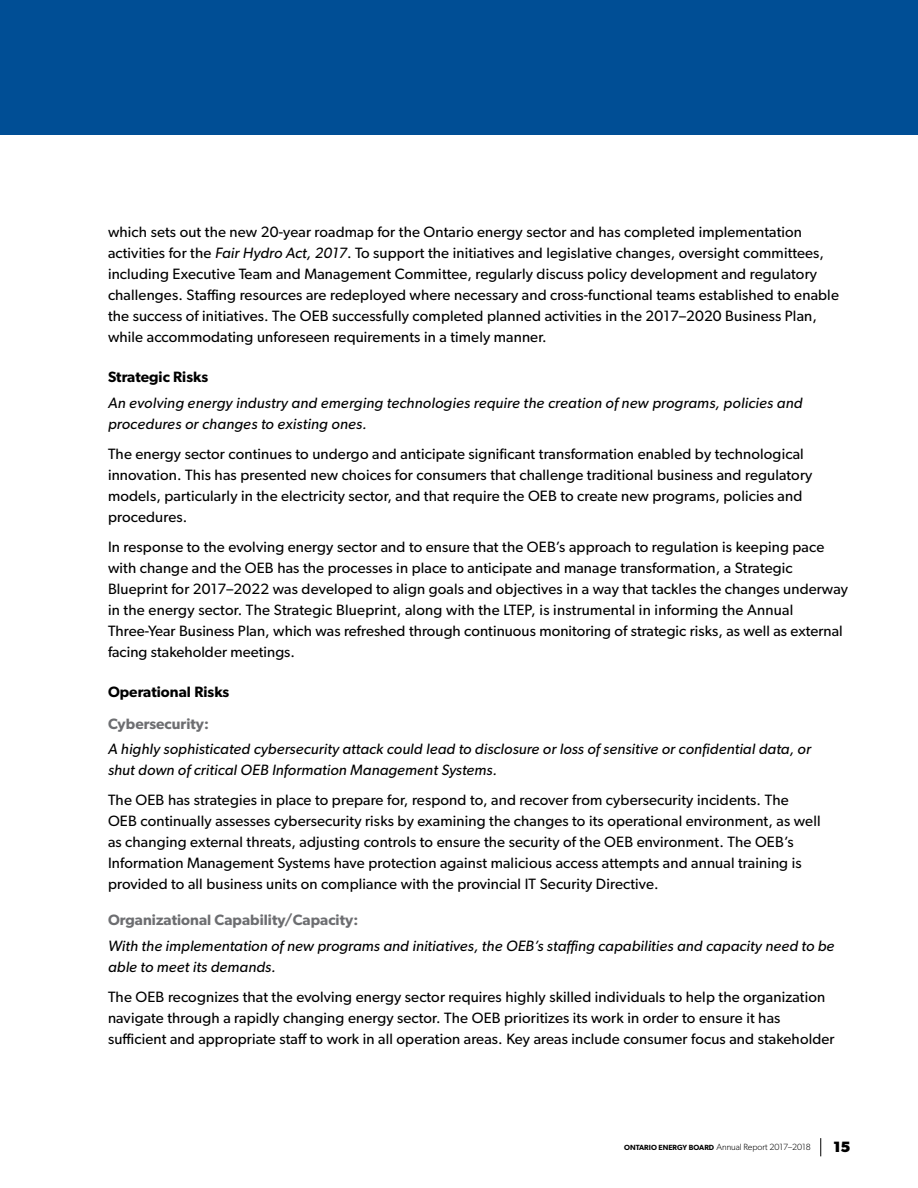
<style>
.page{position:relative;width:918px;height:1188px;background:#fff}
.page>*{position:absolute;margin:0;border:0;box-sizing:border-box;transform-origin:0 0}
.t1{font:15px/21px "Gibson";letter-spacing:.01em;color:#000}
.t2{font:italic 15px/25.5px "Gibson";letter-spacing:.01em;color:#000}
.t3{font:600 15px/31.5px "Gibson";letter-spacing:.005em;color:#000}
.t4{font:700 15px "Gibson";color:#000}
.t5{font:300 9px "Gibson";letter-spacing:-.005em;color:#000}
.s1{font-style:italic}
.s2{font-weight:600;font-style:normal}
.s3{color:#6d6e71}
.s4{font-weight:600;font-style:normal;color:#6d6e71}
.s5{font-weight:600;font-size:7.5px}
</style>
<div class="page">
<div style="left:0;top:0;width:918px;height:135px;background:#004e95"></div>
<svg style="left:820px;top:1138px;width:1px;height:18px"></svg>
<p class="t1" style="left:108px;top:221px;width:732px">which sets out the new 20-year roadmap for the Ontario energy sector and has completed implementation activities for the <span class="s1">Fair Hydro Act, 2017</span>. To support the initiatives and legislative changes, oversight committees, including Executive Team and Management Committee, regularly discuss policy development and regulatory challenges. Staffing resources are redeployed where necessary and cross-functional teams established to enable the success of initiatives. The OEB successfully completed planned activities in the 2017–2020 Business Plan, while accommodating unforeseen requirements in a timely manner.</p>
<p class="t2" style="left:108px;top:364px;width:696px"><span class="s2">Strategic Risks<br></span>An evolving energy industry and emerging technologies require the creation of new programs, policies and</p>
<p class="t1" style="left:108px;top:409px;width:697px;line-height:30px"><span class="s1">procedures or changes to existing ones.<br></span>The energy sector continues to undergo and anticipate significant transformation enabled by technological</p>
<p class="t1" style="left:108px;top:464px;width:706px">innovation. This has presented new choices for consumers that challenge traditional business and regulatory models, particularly in the electricity sector, and that require the OEB to create new programs, policies and procedures.</p>
<p class="t1" style="left:108px;top:536px;width:742px">In response to the evolving energy sector and to ensure that the OEB’s approach to regulation is keeping pace with change and the OEB has the processes in place to anticipate and manage transformation, a Strategic Blueprint for 2017–2022 was developed to align goals and objectives in a way that tackles the changes underway in the energy sector. The Strategic Blueprint, along with the LTEP, is instrumental in informing the Annual Three-Year Business Plan, which was refreshed through continuous monitoring of strategic risks, as well as external facing stakeholder meetings.</p>
<p class="t3" style="left:108px;top:676px;width:123px">Operational Risks<br><span class="s3">Cybersecurity:</span></p>
<p class="t2" style="left:108px;top:739px;width:704px;line-height:21px">A highly sophisticated cybersecurity attack could lead to disclosure or loss of sensitive or confidential data, or shut down of critical OEB Information Management Systems.</p>
<p class="t1" style="left:108px;top:790px;width:714px">The OEB has strategies in place to prepare for, respond to, and recover from cybersecurity incidents. The OEB continually assesses cybersecurity risks by examining the changes to its operational environment, as well as changing external threats, adjusting controls to ensure the security of the OEB environment. The OEB’s Information Management Systems have protection against malicious access attempts and annual training is provided to all business units on compliance with the provincial IT Security Directive.</p>
<p class="t2" style="left:108px;top:907px;width:728px"><span class="s4">Organizational Capability/Capacity:<br></span>With the implementation of new programs and initiatives, the OEB’s staffing capabilities and capacity need to be</p>
<p class="t1" style="left:108px;top:952px;width:719px;line-height:30px"><span class="s1">able to meet its demands.<br></span>The OEB recognizes that the evolving energy sector requires highly skilled individuals to help the organization</p>
<p class="t1" style="left:108px;top:1007px;width:728px">navigate through a rapidly changing energy sector. The OEB prioritizes its work in order to ensure it has sufficient and appropriate staff to work in all operation areas. Key areas include consumer focus and stakeholder</p>
<p class="t5" style="left:624px;top:1142px;width:188px"><span class="s5">ONTARIO ENERGY BOARD</span> Annual Report 2017–2018</p>
<p class="t4" style="left:833px;top:1138px;width:19px">15</p>
</div>
